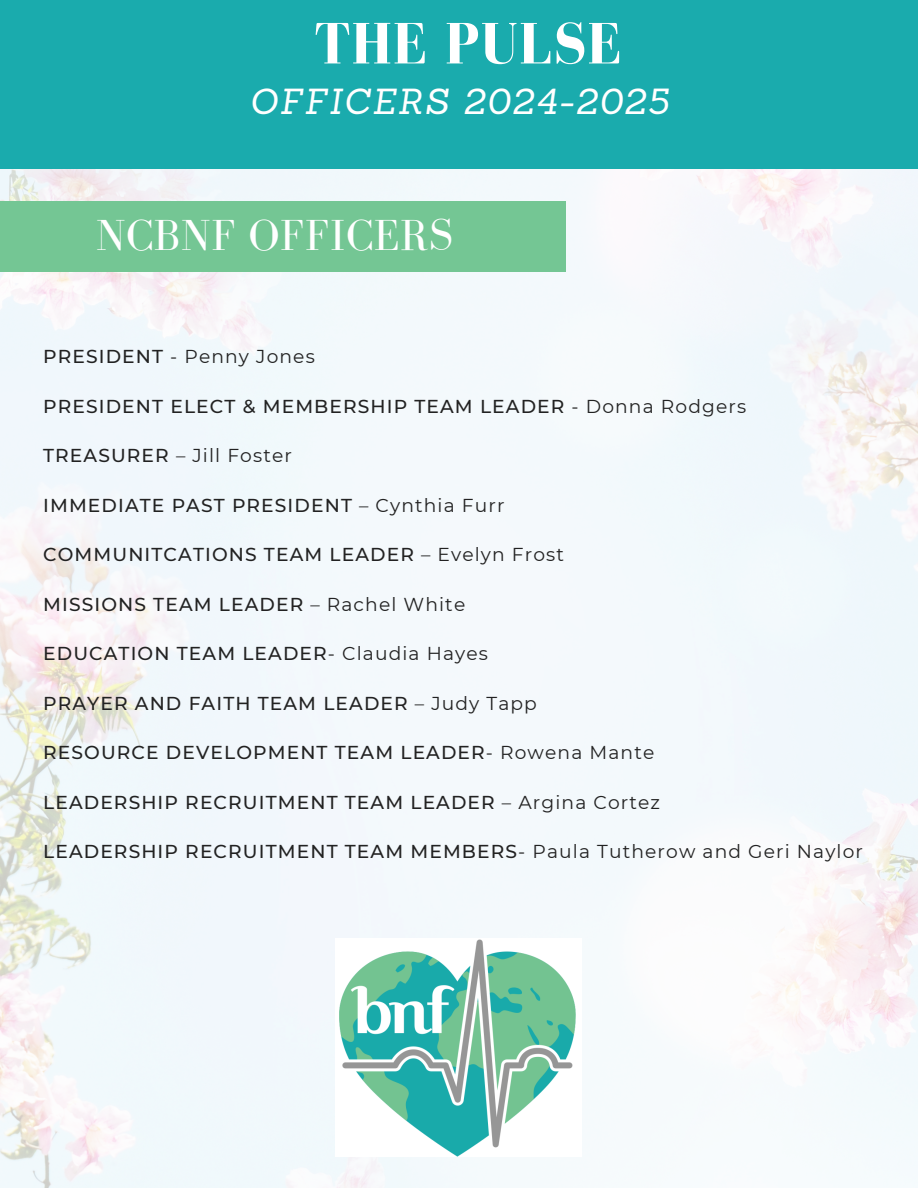
<style>
.page{position:relative;width:918px;height:1188px;background:#fff}
.page>*{position:absolute;margin:0;border:0;box-sizing:border-box;transform-origin:0 0}
.t1{font:700 60px "Bodoni FLF";letter-spacing:.01em;color:#fff}
.t2{font:44.7px "Bodoni FLF";letter-spacing:.01em;color:#fff}
.t3{font:italic 35.25px "Sanchez";letter-spacing:.06em;color:#fff}
.t4{font:500 18.75px "Montserrat";letter-spacing:.06em;color:#222}
.t5{font:18.75px "Montserrat";letter-spacing:.06em;color:#222}
.s1{font-weight:500}
.s2{font-weight:400}
</style>
<div class="page">
<img style="left:0;top:169px;width:918px;height:1018px">
<div style="left:0;top:0;width:918px;height:169px;background:#1aabad"></div>
<div style="left:0;top:201px;width:566px;height:70px;background:#74c694"></div>
<img style="left:336px;top:938px;width:246px;height:219px">
<h1 class="t1" style="left:314px;top:11px;width:309px">THE PULSE</h1>
<h3 class="t3" style="left:250px;top:79px;width:420px">OFFICERS 2024-2025</h3>
<p class="t2" style="left:96px;top:211px;width:358px">NCBNF OFFICERS</p>
<h2 class="t5" style="left:43px;top:345px;width:273px"><span class="s1">PRESIDENT</span> - Penny Jones</h2>
<p class="t4" style="left:43px;top:395px;width:704px">PRESIDENT ELECT &amp; MEMBERSHIP TEAM LEADER <span class="s2">- Donna Rodgers</span></p>
<p class="t5" style="left:43px;top:444px;width:250px"><span class="s1">TREASURER</span> – Jill Foster</p>
<p class="t4" style="left:43px;top:494px;width:463px">IMMEDIATE PAST PRESIDENT <span class="s2">– Cynthia Furr</span></p>
<p class="t4" style="left:43px;top:543px;width:522px">COMMUNITCATIONS TEAM LEADER <span class="s2">– Evelyn Frost</span></p>
<p class="t4" style="left:43px;top:593px;width:424px">MISSIONS TEAM LEADER <span class="s2">– Rachel White</span></p>
<p class="t4" style="left:43px;top:642px;width:446px">EDUCATION TEAM LEADER<span class="s2">- Claudia Hayes</span></p>
<p class="t4" style="left:43px;top:692px;width:495px">PRAYER AND FAITH TEAM LEADER <span class="s2">– Judy Tapp</span></p>
<p class="t4" style="left:43px;top:741px;width:613px">RESOURCE DEVELOPMENT TEAM LEADER<span class="s2">- Rowena Mante</span></p>
<p class="t4" style="left:43px;top:791px;width:618px">LEADERSHIP RECRUITMENT TEAM LEADER <span class="s2">– Argina Cortez</span></p>
<p class="t4" style="left:43px;top:840px;width:821px">LEADERSHIP RECRUITMENT TEAM MEMBERS<span class="s2">- Paula Tutherow and Geri Naylor</span></p>
</div>
